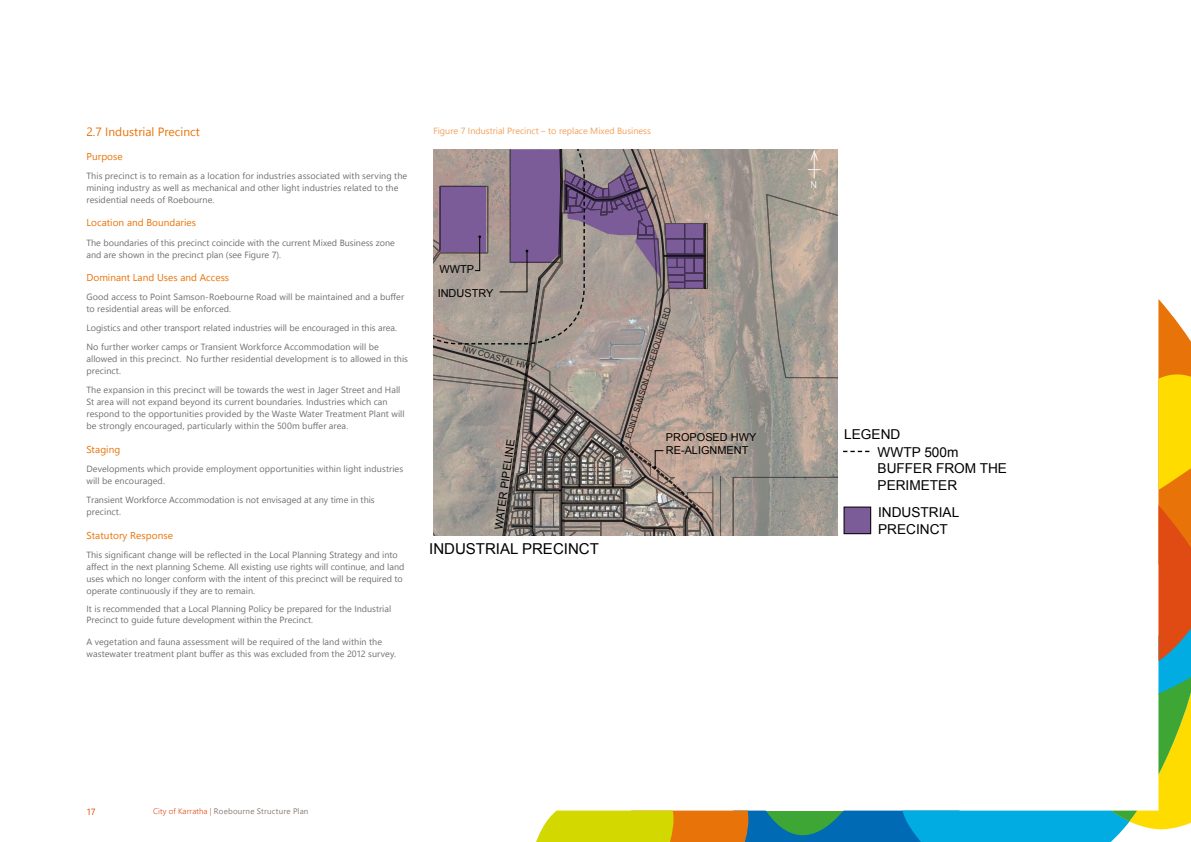
<style>
.page{position:relative;width:1191px;height:842px;background:#fff}
.page>*{position:absolute;margin:0;border:0;box-sizing:border-box;transform-origin:0 0}
.t1{font:15px "Arial";color:#000}
.t2{font:13.7px/16.4px "Arial";color:#000}
.t3{font:12px "Segoe UI";color:#e87308}
.t4{font:10.9px/13.1px "Arial";color:#000}
.t5{font:10px "Segoe UI";letter-spacing:.005em;color:#e87308}
.t6{font:9.6px "Arial";color:#fffffd}
.t7{font:9px/12px "Segoe UI";letter-spacing:.005em;color:#706f6f}
.t8{font:9px/10.8px "Segoe UI";color:#6f6f6e}
.t9{font:9px "Segoe UI";color:#f1a058}
.t10{font:9px "Segoe UI";color:#df4b12}
.t11{font:8.2px "Arial";color:#000}
.t12{font:8px "Segoe UI";letter-spacing:.025em;color:#887b76}
.s1{font-weight:300;color:#df4b12}
</style>
<div class="page">
<svg style="left:959px;top:810px;width:208px;height:32px;background:#21b6e4"></svg>
<svg style="left:1110px;top:299px;width:81px;height:530px"></svg>
<svg style="left:536px;top:810px;width:423px;height:32px;background:#779f5c"></svg>
<svg style="left:433px;top:149px;width:439px;height:387px;background:#a19694"></svg>
<h3 class="t3" style="left:86px;top:123px;width:115px">2.7 Industrial Precinct</h3>
<p class="t9" style="left:433px;top:124px;width:219px">Figure 7 Industrial Precinct – to replace Mixed Business</p>
<p class="t5" style="left:86px;top:149px;width:38px">Purpose</p>
<p class="t7" style="left:86px;top:169px;width:322px">This precinct is to remain as a location for industries associated with serving the mining industry as well as mechanical and other light industries related to the residential needs of Roebourne.</p>
<p class="t5" style="left:86px;top:215px;width:111px">Location and Boundaries</p>
<p class="t7" style="left:86px;top:236px;width:310px">The boundaries of this precinct coincide with the current Mixed Business zone and are shown in the precinct plan (see Figure 7).</p>
<p class="t5" style="left:86px;top:270px;width:144px">Dominant Land Uses and Access</p>
<p class="t7" style="left:86px;top:291px;width:319px">Good access to Point Samson-Roebourne Road will be maintained and a buffer to residential areas will be enforced.</p>
<p class="t7" style="left:86px;top:318px;width:312px;line-height:19.1px">Logistics and other transport related industries will be encouraged in this area.<br>No further worker camps or Transient Workforce Accommodation will be</p>
<p class="t7" style="left:86px;top:353px;width:323px">allowed in this precinct. No further residential development is to allowed in this precinct.</p>
<p class="t7" style="left:86px;top:384px;width:320px">The expansion in this precinct will be towards the west in Jager Street and Hall St area will not expand beyond its current boundaries. Industries which can respond to the opportunities provided by the Waste Water Treatment Plant will be strongly encouraged, particularly within the 500m buffer area.</p>
<p class="t5" style="left:86px;top:442px;width:35px">Staging</p>
<p class="t7" style="left:86px;top:462px;width:318px">Developments which provide employment opportunities within light industries will be encouraged.</p>
<p class="t7" style="left:86px;top:493px;width:290px">Transient Workforce Accommodation is not envisaged at any time in this precinct.</p>
<p class="t5" style="left:86px;top:527px;width:88px">Statutory Response</p>
<p class="t7" style="left:86px;top:548px;width:319px">This significant change will be reflected in the Local Planning Strategy and into affect in the next planning Scheme. All existing use rights will continue, and land uses which no longer conform with the intent of this precinct will be required to operate continuously if they are to remain.</p>
<p class="t8" style="left:87px;top:603px;width:306px">It is recommended that a Local Planning Policy be prepared for the Industrial<br>Precinct to guide future development within the Precinct.</p>
<p class="t7" style="left:86px;top:635px;width:311px">A vegetation and fauna assessment will be required of the land within the wastewater treatment plant buffer as this was excluded from the 2012 survey.</p>
<p class="t4" style="left:439px;top:263px;width:36px">WWTP</p>
<p class="t4" style="left:438px;top:287px;width:57px">INDUSTRY</p>
<p class="t11" style="left:623px;top:437px;width:138px;rotate:-73deg">POINT SAMSON - ROEBOURNE RD</p>
<p class="t11" style="left:464px;top:343px;width:76px;rotate:15deg">NW COASTAL HWY</p>
<p class="t4" style="left:492px;top:528px;width:92px;rotate:-82deg">WATER PIPELINE</p>
<p class="t4" style="left:666px;top:431px;width:92px">PROPOSED HWY<br>RE-ALIGNMENT</p>
<h1 class="t1" style="left:429px;top:539px;width:171px">INDUSTRIAL PRECINCT</h1>
<p class="t6" style="left:811px;top:179px;width:8px">N</p>
<h2 class="t2" style="left:844px;top:427px;width:58px">LEGEND</h2>
<h2 class="t2" style="left:877px;top:444px;width:131px">WWTP 500m<br>BUFFER FROM THE<br>PERIMETER</h2>
<h2 class="t2" style="left:878px;top:504px;width:83px">INDUSTRIAL<br>PRECINCT</h2>
<p class="t10" style="left:86px;top:805px;width:11px">17</p>
<p class="t12" style="left:153px;top:805px;width:157px"><span class="s1">City of Karratha |</span> Roebourne Structure Plan</p>
</div>
